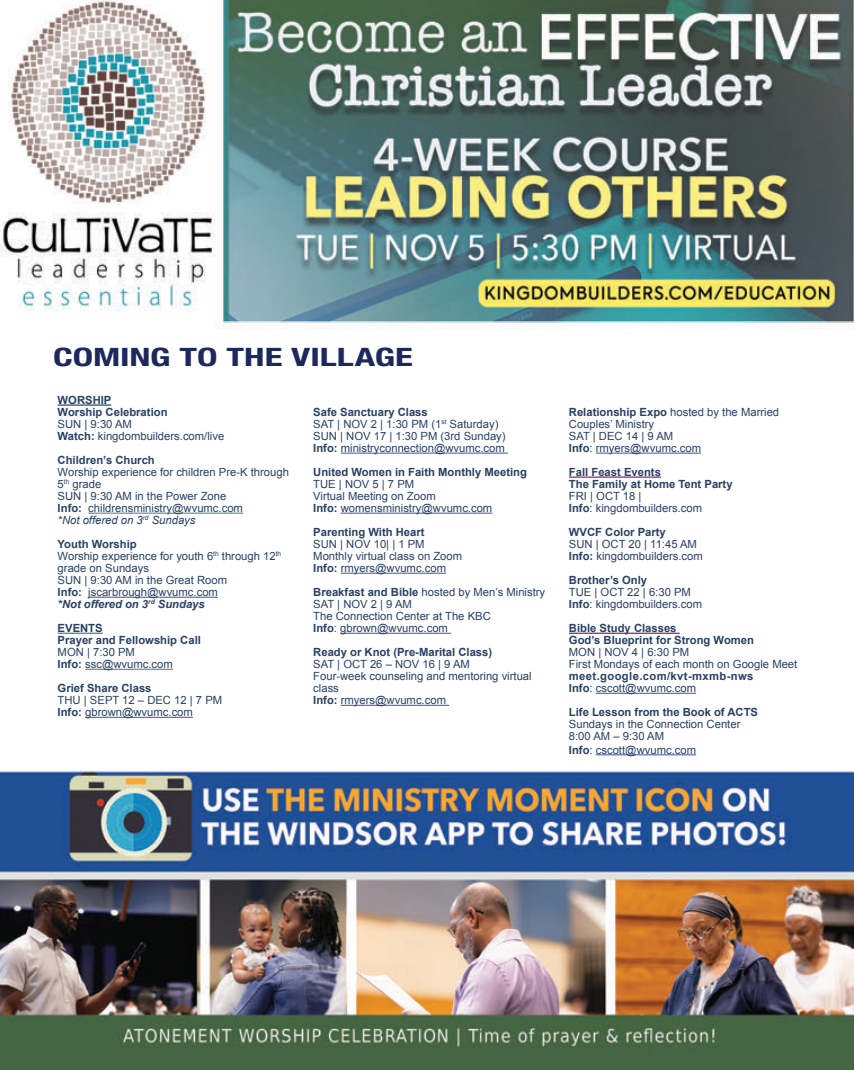
<style>
.page{position:relative;width:854px;height:1070px;background:#fff}
.page>*{position:absolute;margin:0;border:0;box-sizing:border-box;transform-origin:0 0}
.t1{font:700 condensed 25.2px "Helvetica Neue";color:#1d285c;scale:1.46 1}
.t2{font:11.25px/12px "Arial";color:#294164}
.t3{font:700 11.25px/12px "Arial";color:#294164}
.t4{font:700 11.25px/12px "Arial";letter-spacing:.035em;color:#294164}
.s1{font-weight:700}
.s2{font-style:italic}
.s3{font-weight:700;font-style:italic}
.s4{font-weight:400}
</style>
<div class="page">
<img style="left:0;top:0;width:852px;height:322px">
<img style="left:0;top:322px;width:852px;height:747px">
<img style="left:628px;top:869px;width:21px;height:200px">
<hr style="left:58px;top:404px;width:53px;height:1px;background:#104760">
<hr style="left:88px;top:512px;width:155px;height:1px;background:#467887">
<hr style="left:88px;top:596px;width:130px;height:1px;background:#3853a3">
<hr style="left:58px;top:632px;width:45px;height:1px;background:#467887">
<hr style="left:85px;top:668px;width:88px;height:1px;background:#467887">
<hr style="left:85px;top:716px;width:108px;height:1px;background:#3853a3">
<hr style="left:340px;top:452px;width:168px;height:1px;background:#3853a3">
<hr style="left:340px;top:512px;width:152px;height:1px;background:#3853a3">
<hr style="left:340px;top:572px;width:106px;height:1px;background:#3853a3">
<hr style="left:340px;top:632px;width:111px;height:1px;background:#3853a3">
<hr style="left:340px;top:704px;width:109px;height:1px;background:#3853a3">
<hr style="left:595px;top:452px;width:105px;height:1px;background:#3853a3">
<hr style="left:568px;top:476px;width:92px;height:1px;background:#77236c">
<hr style="left:568px;top:632px;width:111px;height:1px;background:#77236c">
<hr style="left:595px;top:692px;width:100px;height:1px;background:#3853a3">
<hr style="left:595px;top:754px;width:100px;height:1px;background:#3853a3">
<h1 class="t1" style="left:53px;top:336px;width:248px">COMING TO THE VILLAGE</h1>
<p class="t3" style="left:58px;top:394px;width:111px">WORSHIP<br>Worship Celebration</p>
<p class="t2" style="left:58px;top:418px;width:168px">SUN | 9:30 AM<br><span class="s1">Watch:</span> kingdombuilders.com/live</p>
<p class="t3" style="left:58px;top:454px;width:99px">Children’s Church</p>
<p class="t2" style="left:58px;top:466px;width:233px">Worship experience for children Pre-K through<br>5<sup>th</sup> grade<br>SUN | 9:30 AM in the Power Zone<br><span class="s1">Info:</span> childrensministry@wvumc.com<br><span class="s2">*Not offered on 3</span><sup>rd</sup> <span class="s2">Sundays</span></p>
<p class="t2" style="left:58px;top:538px;width:225px"><span class="s1">Youth Worship<br></span>Worship experience for youth 6<sup>th</sup> through 12<sup>th </sup>grade on Sundays<br>SUN | 9:30 AM in the Great Room<br><span class="s1">Info:</span> jscarbrough@wvumc.com<br><span class="s3">*Not offered on 3</span><sup>rd</sup> <span class="s3">Sundays</span></p>
<p class="t3" style="left:58px;top:622px;width:145px">EVENTS<br>Prayer and Fellowship Call</p>
<p class="t2" style="left:58px;top:646px;width:117px">MON | 7:30 PM<br><span class="s1">Info:</span> ssc@wvumc.com</p>
<p class="t3" style="left:58px;top:682px;width:95px">Grief Share Class</p>
<p class="t2" style="left:58px;top:694px;width:166px">THU | SEPT 12 – DEC 12 | 7 PM<br><span class="s1">Info:</span> gbrown@wvumc.com</p>
<p class="t2" style="left:313px;top:406px;width:194px"><span class="s1">Safe Sanctuary Class<br></span>SAT | NOV 2 | 1:30 PM (1<sup>st</sup> Saturday)<br>SUN | NOV 17 | 1:30 PM (3rd Sunday)<br><span class="s1">Info:</span> ministryconnection@wvumc.com</p>
<p class="t3" style="left:313px;top:466px;width:215px">United Women in Faith Monthly Meeting</p>
<p class="t2" style="left:313px;top:478px;width:180px">TUE | NOV 5 | 7 PM<br>Virtual Meeting on Zoom<br><span class="s1">Info:</span> womensministry@wvumc.com</p>
<p class="t3" style="left:313px;top:526px;width:113px">Parenting With Heart</p>
<p class="t2" style="left:313px;top:538px;width:150px">SUN | NOV 10| | 1 PM<br>Monthly virtual class on Zoom<br><span class="s1">Info:</span> rmyers@wvumc.com</p>
<p class="t2" style="left:313px;top:586px;width:233px"><span class="s1">Breakfast and Bible</span> hosted by Men’s Ministry<br>SAT | NOV 2 | 9 AM<br>The Connection Center at The KBC<br><span class="s1">Info</span>: gbrown@wvumc.com</p>
<p class="t3" style="left:313px;top:646px;width:180px">Ready or Knot (Pre-Marital Class)</p>
<p class="t2" style="left:313px;top:658px;width:220px">SAT | OCT 26 – NOV 16 | 9 AM<br>Four-week counseling and mentoring virtual class<br><span class="s1">Info:</span> rmyers@wvumc.com</p>
<p class="t2" style="left:568px;top:406px;width:212px"><span class="s1">Relationship Expo</span> hosted by the Married<br>Couples’ Ministry<br>SAT | DEC 14 | 9 AM<br><span class="s1">Info</span>: rmyers@wvumc.com</p>
<p class="t3" style="left:568px;top:466px;width:165px">Fall Feast Events<br>The Family at Home Tent Party</p>
<p class="t2" style="left:568px;top:490px;width:135px">FRI | OCT 18 |<br><span class="s1">Info</span>: kingdombuilders.com</p>
<p class="t3" style="left:568px;top:526px;width:98px">WVCF Color Party</p>
<p class="t2" style="left:568px;top:538px;width:135px">SUN | OCT 20 | 11:45 AM<br><span class="s1">Info:</span> kingdombuilders.com</p>
<p class="t3" style="left:568px;top:574px;width:80px">Brother’s Only</p>
<p class="t2" style="left:568px;top:586px;width:135px">TUE | OCT 22 | 6:30 PM<br><span class="s1">Info</span>: kingdombuilders.com</p>
<p class="t3" style="left:568px;top:622px;width:186px">Bible Study Classes<br>God’s Blueprint for Strong Women</p>
<p class="t2" style="left:568px;top:646px;width:230px">MON | NOV 4 | 6:30 PM<br>First Mondays of each month on Google Meet</p>
<p class="t4" style="left:568px;top:670px;width:186px">meet.google.com/kvt-mxmb-nws<br>Info<span class="s4">: cscott@wvumc.com</span></p>
<p class="t3" style="left:568px;top:706px;width:190px">Life Lesson from the Book of ACTS</p>
<p class="t2" style="left:568px;top:718px;width:173px">Sundays in the Connection Center<br>8:00 AM – 9:30 AM</p>
<p class="t2" style="left:568px;top:743px;width:129px"><span class="s1">Info</span>: cscott@wvumc.com</p>
</div>
